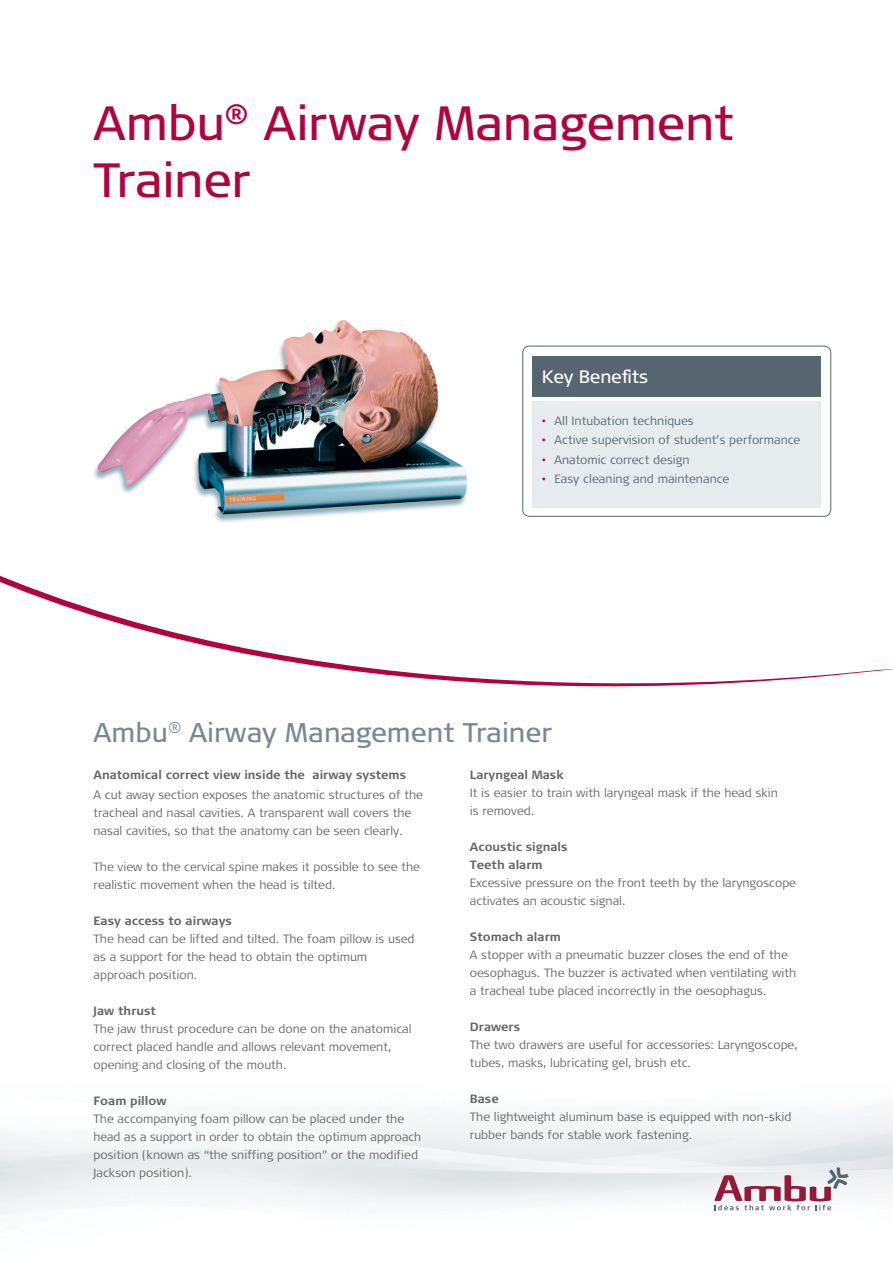
<style>
.page{position:relative;width:893px;height:1263px;background:#fff}
.page>*{position:absolute;margin:0;border:0;box-sizing:border-box;transform-origin:0 0}
.t1{font:48px/57px "Signa OT";letter-spacing:-.005em;color:#b1043e}
.t2{font:27px "Signa OT";color:#788993}
.t3{font:18px "Signa OT";letter-spacing:-.01em;color:#fff}
.t4{font:300 12px/18px "Signa OT";color:#636466}
.t5{font:700 12px/18px "Signa OT";color:#636466}
.t6{font:300 12px "Signa OT";color:#556670}
.s1{color:#b1043e}
</style>
<div class="page">
<svg style="left:0;top:576px;width:893px;height:110px"></svg>
<img style="left:0;top:1107px;width:893px;height:108px">
<svg style="left:714px;top:1167px;width:134px;height:43px"></svg>
<div style="left:523px;top:346px;width:308px;height:170px;border:1px solid #556670;border-radius:7px"></div>
<div style="left:532px;top:401px;width:289px;height:107px;background:#e6ebee"></div>
<div style="left:532px;top:357px;width:289px;height:40px;background:#556670"></div>
<img style="left:94px;top:320px;width:374px;height:203px">
<h1 class="t1" style="left:94px;top:94px;width:642px">Ambu<sup>®</sup> Airway Management<br>Trainer</h1>
<h3 class="t3" style="left:542px;top:366px;width:108px">Key Benefits</h3>
<p class="t6" style="left:542px;top:414px;width:153px"><span class="s1">•</span> All Intubation techniques</p>
<p class="t6" style="left:542px;top:433px;width:260px"><span class="s1">•</span> Active supervision of student’s performance</p>
<p class="t6" style="left:542px;top:452px;width:149px"><span class="s1">•</span> Anatomic correct design</p>
<p class="t6" style="left:542px;top:472px;width:189px"><span class="s1">•</span> Easy cleaning and maintenance</p>
<h2 class="t2" style="left:94px;top:717px;width:460px">Ambu<sup>®</sup> Airway Management Trainer</h2>
<p class="t5" style="left:94px;top:766px;width:314px">Anatomical correct view inside the airway systems</p>
<p class="t4" style="left:94px;top:786px;width:331px">A cut away section exposes the anatomic structures of the tracheal and nasal cavities. A transparent wall covers the nasal cavities, so that the anatomy can be seen clearly.</p>
<p class="t4" style="left:94px;top:858px;width:328px">The view to the cervical spine makes it possible to see the realistic movement when the head is tilted.</p>
<p class="t5" style="left:94px;top:912px;width:140px">Easy access to airways</p>
<p class="t4" style="left:94px;top:930px;width:323px">The head can be lifted and tilted. The foam pillow is used as a support for the head to obtain the optimum approach position.</p>
<p class="t5" style="left:94px;top:1002px;width:64px">Jaw thrust</p>
<p class="t4" style="left:94px;top:1020px;width:320px">The jaw thrust procedure can be done on the anatomical correct placed handle and allows relevant movement, opening and closing of the mouth.</p>
<p class="t5" style="left:94px;top:1092px;width:74px">Foam pillow</p>
<p class="t4" style="left:94px;top:1110px;width:329px">The accompanying foam pillow can be placed under the head as a support in order to obtain the optimum approach position (known as “the sniffing position” or the modified Jackson position).</p>
<p class="t5" style="left:470px;top:766px;width:95px">Laryngeal Mask</p>
<p class="t4" style="left:470px;top:784px;width:310px">It is easier to train with laryngeal mask if the head skin is removed.</p>
<p class="t5" style="left:470px;top:838px;width:99px">Acoustic signals<br>Teeth alarm</p>
<p class="t4" style="left:470px;top:874px;width:328px">Excessive pressure on the front teeth by the laryngoscope activates an acoustic signal.</p>
<p class="t5" style="left:470px;top:928px;width:93px">Stomach alarm</p>
<p class="t4" style="left:470px;top:946px;width:328px">A stopper with a pneumatic buzzer closes the end of the oesophagus. The buzzer is activated when ventilating with a tracheal tube placed incorrectly in the oesophagus.</p>
<p class="t5" style="left:470px;top:1018px;width:52px">Drawers</p>
<p class="t4" style="left:470px;top:1036px;width:329px">The two drawers are useful for accessories: Laryngoscope, tubes, masks, lubricating gel, brush etc.</p>
<p class="t5" style="left:470px;top:1090px;width:30px">Base</p>
<p class="t4" style="left:470px;top:1108px;width:323px">The lightweight aluminum base is equipped with non-skid rubber bands for stable work fastening.</p>
</div>
